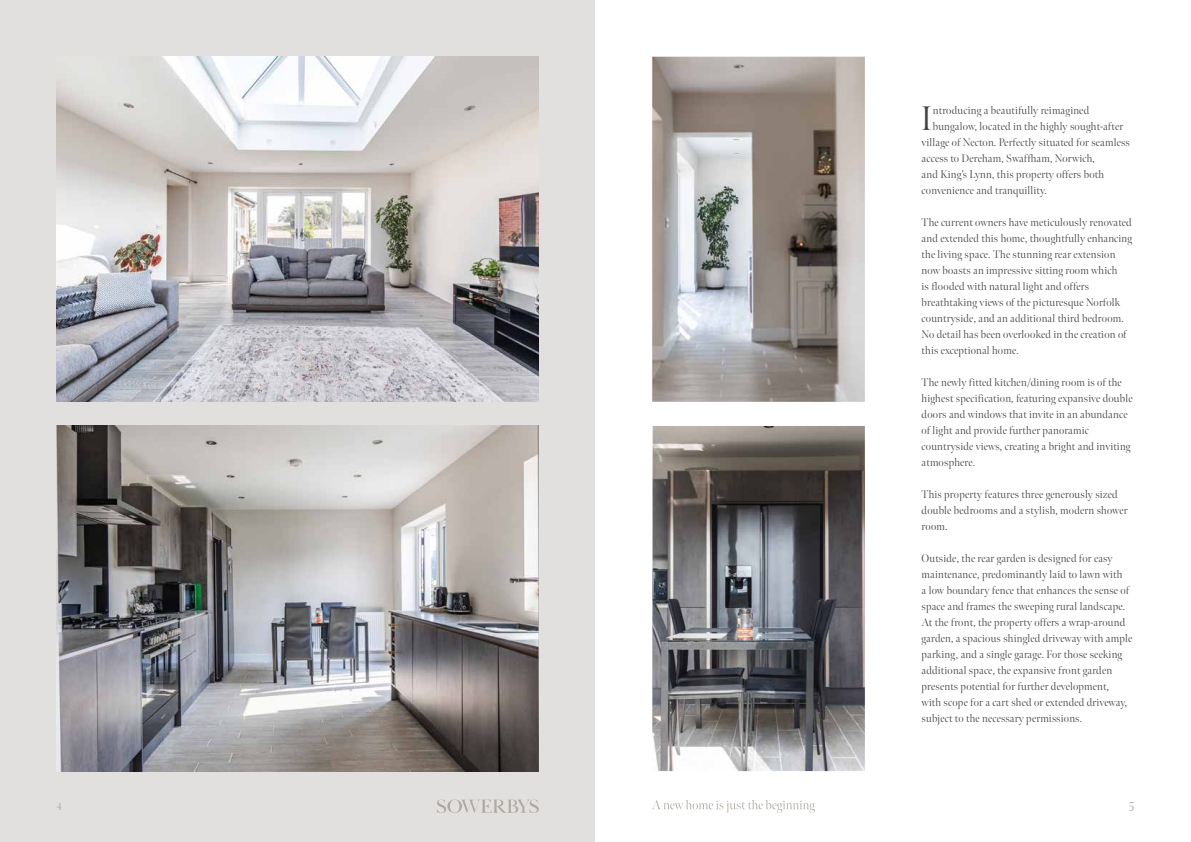
<style>
.page{position:relative;width:1191px;height:842px;background:#fff}
.page>*{position:absolute;margin:0;border:0;box-sizing:border-box;transform-origin:0 0}
.t1{font:300 34px "Meno Banner";color:#434141}
.t2{font:300 13px "Meno Banner";color:#ada8a0}
.t3{font:300 11px/16px "Meno Banner";letter-spacing:.02em;color:#434141}
.t4{font:300 11px "Meno Banner";color:#ada8a0}
</style>
<div class="page">
<div style="left:0;top:0;width:595px;height:842px;background:#e2e0df"></div>
<svg style="left:437px;top:799px;width:102px;height:14px"></svg>
<svg style="left:652px;top:800px;width:162px;height:13px"></svg>
<img style="left:57px;top:57px;width:482px;height:345px">
<img style="left:57px;top:426px;width:482px;height:345px">
<img style="left:652px;top:57px;width:213px;height:345px">
<img style="left:652px;top:426px;width:213px;height:345px">
<h1 class="t1" style="left:920px;top:98px;width:13px">I</h1>
<p class="t3" style="left:932px;top:102px;width:158px">ntroducing a beautifully reimagined</p>
<p class="t3" style="left:932px;top:118px;width:192px">bungalow, located in the highly sought-after</p>
<p class="t3" style="left:921px;top:134px;width:210px">village of Necton. Perfectly situated for seamless</p>
<p class="t3" style="left:921px;top:150px;width:175px">access to Dereham, Swaffham, Norwich,</p>
<p class="t3" style="left:921px;top:166px;width:184px">and King’s Lynn, this property offers both</p>
<p class="t3" style="left:921px;top:182px;width:127px">convenience and tranquillity.</p>
<p class="t3" style="left:921px;top:214px;width:212px">The current owners have meticulously renovated and extended this home, thoughtfully enhancing the living space. The stunning rear extension now boasts an impressive sitting room which<br>is flooded with natural light and offers breathtaking views of the picturesque Norfolk countryside, and an additional third bedroom.<br>No detail has been overlooked in the creation of this exceptional home.</p>
<p class="t3" style="left:921px;top:374px;width:212px">The newly fitted kitchen/dining room is of the highest specification, featuring expansive double doors and windows that invite in an abundance of light and provide further panoramic countryside views, creating a bright and inviting atmosphere.</p>
<p class="t3" style="left:921px;top:487px;width:207px">This property features three generously sized double bedrooms and a stylish, modern shower room.</p>
<p class="t3" style="left:921px;top:551px;width:212px">Outside, the rear garden is designed for easy maintenance, predominantly laid to lawn with<br>a low boundary fence that enhances the sense of space and frames the sweeping rural landscape.<br>At the front, the property offers a wrap-around garden, a spacious shingled driveway with ample parking, and a single garage. For those seeking additional space, the expansive front garden presents potential for further development,<br>with scope for a cart shed or extended driveway, subject to the necessary permissions.</p>
<p class="t4" style="left:57px;top:799px;width:7px">4</p>
<p class="t2" style="left:1128px;top:798px;width:7px">5</p>
</div>
